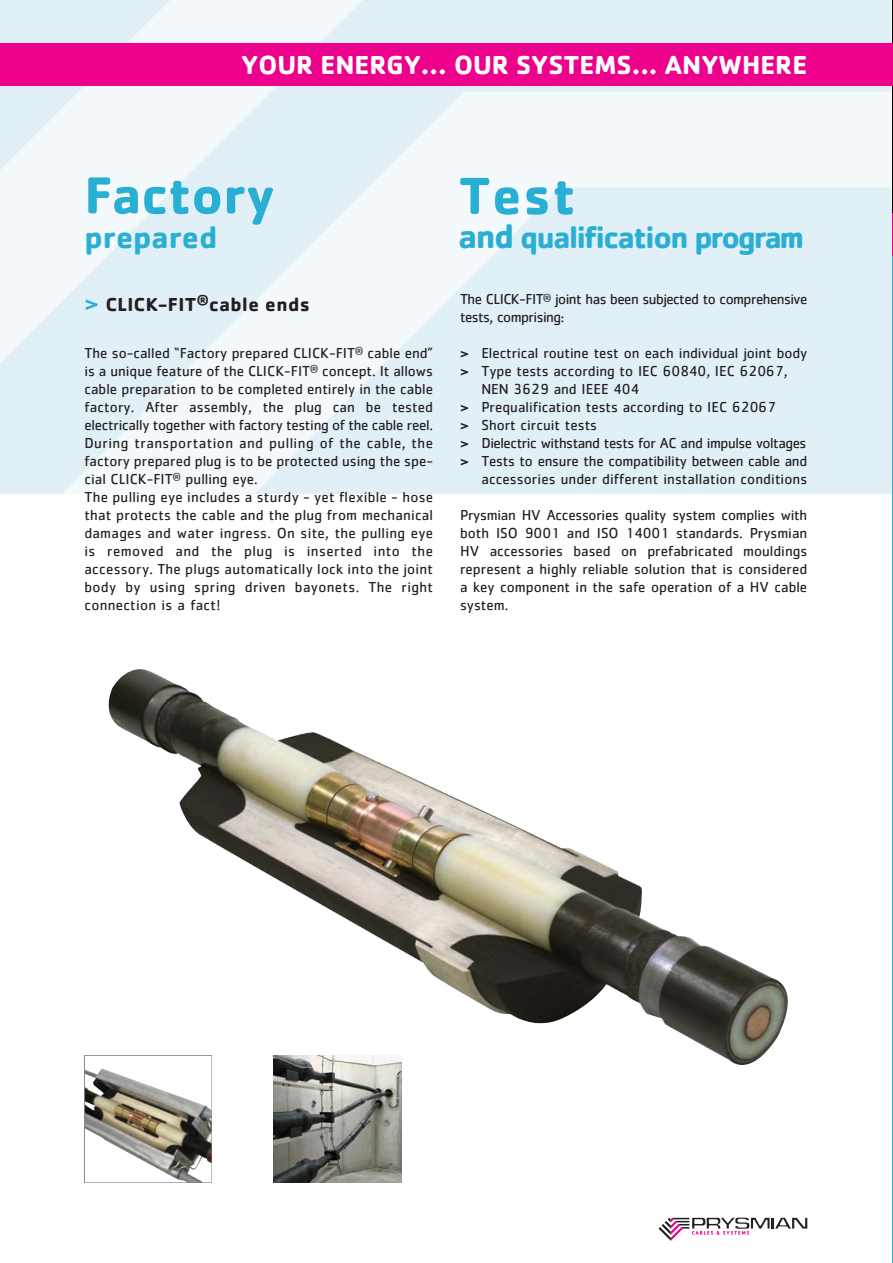
<style>
.page{position:relative;width:893px;height:1263px;background:#fff}
.page>*{position:absolute;margin:0;border:0;box-sizing:border-box;transform-origin:0 0}
.t1{font:700 54px "Cachet";color:#2aafd4}
.t2{font:700 31.5px "Cachet";letter-spacing:-.045em;color:#2aafd4}
.t3{font:700 31.5px "Cachet";color:#2aafd4}
.t4{font:700 27px "Cachet";color:#fff}
.t5{font:700 19.5px "Cachet";letter-spacing:.025em;color:#231f20}
.t6{font:15px/18px "Cachet";color:#231f20}
.t7{font:15px/18px "Cachet";letter-spacing:-.035em;color:#231f20}
.t8{font:15px "Cachet";letter-spacing:-.03em;color:#231f20}
.t9{font:15px "Cachet";letter-spacing:-.02em;color:#231f20}
.s1{color:#2aafd4}
.s2{font-size:34.5px}
.s3{font-weight:700;font-size:12px}
</style>
<div class="page">
<hr style="left:892px;top:0;width:1px;height:1263px;background:#2aafd4">
<hr style="left:892px;top:0;width:1px;height:213px;background:#000104">
<hr style="left:892px;top:213px;width:1px;height:43px;background:#ec008c">
<div style="left:0;top:43px;width:892px;height:43px;background:#ec008c"></div>
<svg style="left:658px;top:1218px;width:149px;height:23px"></svg>
<img style="left:108px;top:669px;width:680px;height:412px">
<img style="left:273px;top:1055px;width:128px;height:128px">
<img style="left:86px;top:1065px;width:124px;height:116px">
<div style="left:84px;top:1055px;width:128px;height:128px;border:1px solid #808285"></div>
<h3 class="t4" style="left:241px;top:56px;width:568px">YOUR ENERGY... OUR SYSTEMS... ANYWHERE</h3>
<h1 class="t1" style="left:84px;top:177px;width:193px">Factory</h1>
<h2 class="t3" style="left:84px;top:227px;width:134px">prepared</h2>
<h3 class="t5" style="left:84px;top:298px;width:227px"><span class="s1">&gt;</span> CLICK-FIT<sup>®</sup>cable ends</h3>
<p class="t6" style="left:84px;top:345px;width:350px">The so-called “Factory prepared CLICK-FIT<sup>®</sup> cable end” is a unique feature of the CLICK-FIT<sup>®</sup> concept. It allows cable preparation to be completed entirely in the cable factory. After assembly, the plug can be tested electrically together with factory testing of the cable reel.<br>During transportation and pulling of the cable, the factory prepared plug is to be protected using the spe&shy;cial CLICK-FIT<sup>®</sup> pulling eye.<br>The pulling eye includes a sturdy - yet flexible - hose that protects the cable and the plug from mechanical damages and water ingress. On site, the pulling eye is removed and the plug is inserted into the accessory. The plugs automatically lock into the joint body by using spring driven bayonets. The right connection is a fact!</p>
<h1 class="t1" style="left:459px;top:178px;width:118px">Test</h1>
<h2 class="t2" style="left:459px;top:227px;width:347px"><span class="s2">and</span> qualification program</h2>
<p class="t7" style="left:460px;top:292px;width:349px">The CLICK-FIT<sup>®</sup> joint has been subjected to comprehensive tests, comprising:</p>
<p class="t6" style="left:460px;top:346px;width:349px"><span class="s3">&gt;</span> Electrical routine test on each individual joint body</p>
<p class="t6" style="left:460px;top:364px;width:329px"><span class="s3">&gt;</span> Type tests according to IEC 60840, IEC 62067,</p>
<p class="t6" style="left:481px;top:382px;width:159px">NEN 3629 and IEEE 404</p>
<p class="t6" style="left:460px;top:400px;width:318px"><span class="s3">&gt;</span> Prequalification tests according to IEC 62067</p>
<p class="t6" style="left:460px;top:418px;width:138px"><span class="s3">&gt;</span> Short circuit tests</p>
<p class="t8" style="left:460px;top:439px;width:348px"><span class="s3">&gt;</span> Dielectric withstand tests for AC and impulse voltages</p>
<p class="t9" style="left:460px;top:457px;width:349px"><span class="s3">&gt;</span> Tests to ensure the compatibility between cable and</p>
<p class="t6" style="left:481px;top:472px;width:327px">accessories under different installation conditions</p>
<p class="t6" style="left:460px;top:508px;width:349px;text-align:justify">Prysmian HV Accessories quality system complies with both ISO 9001 and ISO 14001 standards. Prysmian HV accessories based on prefabricated mouldings represent a highly reliable solution that is considered a key component in the safe operation of a HV cable system.</p>
</div>
